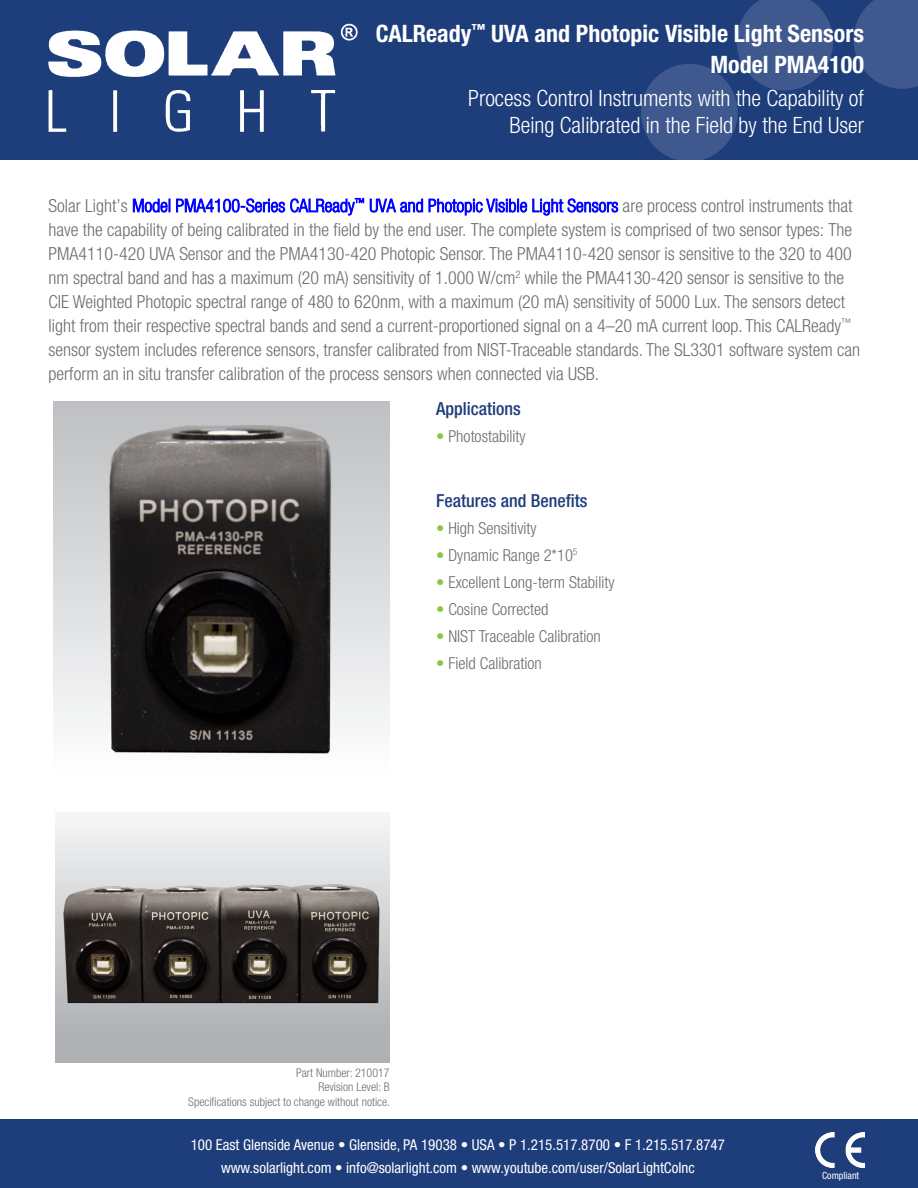
<style>
.page{position:relative;width:918px;height:1188px;background:#fff}
.page>*{position:absolute;margin:0;border:0;box-sizing:border-box;transform-origin:0 0}
.t1{font:700 condensed 24px "Helvetica Neue";color:#fff}
.t2{font:300 condensed 22.5px "Helvetica Neue";color:#fff}
.t3{font:300 condensed 18px/24px "Helvetica Neue";color:#6c6d70}
.t4{font:500 condensed 18px "Helvetica Neue";color:#1e3d7b}
.t5{font:300 condensed 16.5px "Helvetica Neue";color:#6c6d70}
.t6{font:condensed 15px "Helvetica Neue";color:#fff}
.t7{font:300 condensed 12px "Helvetica Neue";color:#6c6d70}
.t8{font:condensed 9.9px "Helvetica Neue";color:#fff}
.s1{color:#00f}
.s2{color:#8bc63e}
</style>
<div class="page">
<div style="left:0;top:0;width:918px;height:159px;background:#1e3d7b"></div>
<svg style="left:614px;top:0;width:304px;height:160px"></svg>
<img style="left:48px;top:23px;width:310px;height:109px">
<div style="left:53px;top:401px;width:337px;height:379px;background:linear-gradient(to bottom,#bdbfc1,#fefeff)"></div>
<svg style="left:55px;top:818px;width:335px;height:244px"></svg>
<img style="left:55px;top:861px;width:335px;height:153px">
<div style="left:0;top:1119px;width:918px;height:69px;background:#1e3d7b"></div>
<img style="left:816px;top:1132px;width:49px;height:35px">
<img style="left:61px;top:420px;width:317px;height:354px">
<p class="t1" style="left:376px;top:19px;width:490px">CALReady<sup>™</sup> UVA and Photopic Visible Light Sensors</p>
<p class="t1" style="left:710px;top:50px;width:155px">Model PMA4100</p>
<p class="t2" style="left:468px;top:85px;width:397px">Process Control Instruments with the Capability of</p>
<p class="t2" style="left:510px;top:112px;width:356px">Being Calibrated in the Field by the End User</p>
<p class="t3" style="left:49px;top:193px;width:813px">Solar Light’s <span class="s1">Model PMA4100-Series CALReady</span><sup>™</sup> <span class="s1">UVA and Photopic Visible Light Sensors</span> are process control instruments that have the capability of being calibrated in the field by the end user. The complete system is comprised of two sensor types: The PMA4110-420 UVA Sensor and the PMA4130-420 Photopic Sensor. The PMA4110-420 sensor is sensitive to the 320 to 400 nm spectral band and has a maximum (20 mA) sensitivity of 1.000 W/cm<sup>2</sup> while the PMA4130-420 sensor is sensitive to the CIE Weighted Photopic spectral range of 480 to 620nm, with a maximum (20 mA) sensitivity of 5000 Lux. The sensors detect light from their respective spectral bands and send a current-proportioned signal on a 4–20 mA current loop. This CALReady<sup>™ </sup>sensor system includes reference sensors, transfer calibrated from NIST-Traceable standards. The SL3301 software system can perform an in situ transfer calibration of the process sensors when connected via USB.</p>
<p class="t4" style="left:436px;top:398px;width:86px">Applications</p>
<p class="t5" style="left:436px;top:427px;width:91px"><span class="s2">•</span> Photostability</p>
<p class="t4" style="left:436px;top:490px;width:153px">Features and Benefits</p>
<p class="t5" style="left:436px;top:518px;width:102px"><span class="s2">•</span> High Sensitivity</p>
<p class="t5" style="left:436px;top:545px;width:143px"><span class="s2">•</span> Dynamic Range 2*10<sup>5</sup></p>
<p class="t5" style="left:436px;top:572px;width:180px"><span class="s2">•</span> Excellent Long-term Stability</p>
<p class="t5" style="left:436px;top:599px;width:114px"><span class="s2">•</span> Cosine Corrected</p>
<p class="t5" style="left:436px;top:626px;width:166px"><span class="s2">•</span> NIST Traceable Calibration</p>
<p class="t5" style="left:436px;top:653px;width:107px"><span class="s2">•</span> Field Calibration</p>
<p class="t7" style="left:296px;top:1066px;width:95px">Part Number: 210017</p>
<p class="t7" style="left:318px;top:1080px;width:73px">Revision Level: B</p>
<p class="t7" style="left:188px;top:1095px;width:203px">Specifications subject to change without notice.</p>
<p class="t6" style="left:191px;top:1136px;width:536px">100 East Glenside Avenue • Glenside, PA 19038 • USA • P 1.215.517.8700 • F 1.215.517.8747</p>
<p class="t6" style="left:221px;top:1159px;width:475px">www.solarlight.com • info@solarlight.com • www.youtube.com/user/SolarLightCoInc</p>
<p class="t8" style="left:822px;top:1170px;width:39px">Compliant</p>
</div>
